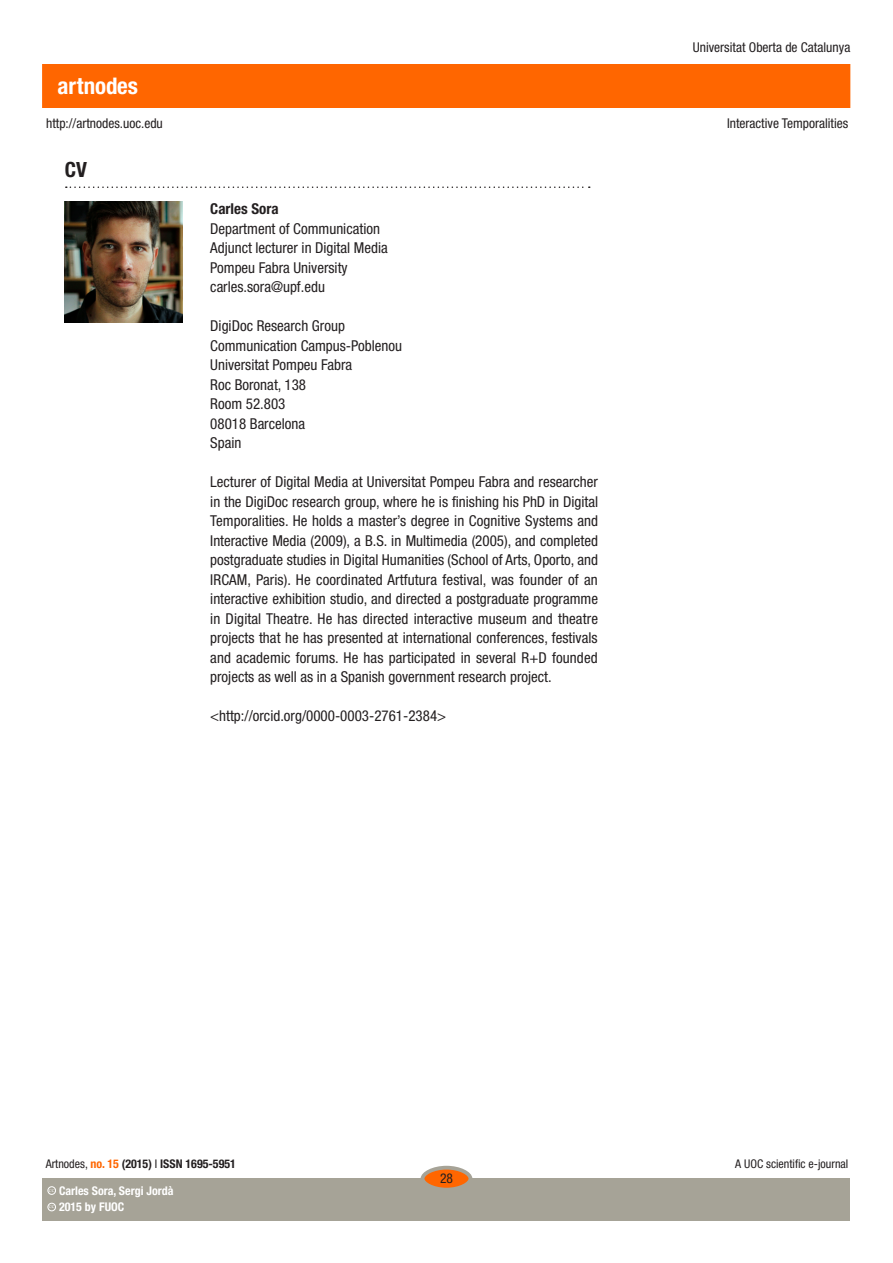
<style>
.page{position:relative;width:893px;height:1263px;background:#fff}
.page>*{position:absolute;margin:0;border:0;box-sizing:border-box;transform-origin:0 0}
.t1{font:700 condensed 22.95px "Helvetica Neue LT Std";color:#fff}
.t2{font:700 condensed 21px "Helvetica Neue LT Std";color:#231f20}
.text_general_primerp{font:condensed 15px/19.5px "Helvetica Neue LT Std";color:#231f20;text-align:justify}
.text_general_primerp-2{font:700 condensed 15px "Helvetica Neue LT Std";color:#231f20}
.t3{font:condensed 13.5px "Helvetica Neue LT Std";color:#231f20}
.t4{font:700 condensed 12px "Helvetica Neue LT Std";color:#231f20}
.t5{font:700 condensed 12px "Helvetica Neue LT Std";color:#fff}
.t6{font:condensed 12px "Helvetica Neue LT Std";color:#231f20}
.t7{font:600 3.9px "Adobe Caslon Pro";color:#fff}
.s1{font-weight:400}
.s2{color:#f60}
</style>
<div class="page">
<div style="left:43px;top:65px;width:807px;height:42px;background:#f60"></div>
<div style="left:43px;top:1178px;width:807px;height:42px;background:#a6a397"></div>
<div style="left:422px;top:1168px;width:48px;height:21px;background:#f60;border-radius:50%"></div>
<div style="left:421px;top:1166px;width:51px;height:25px;border:4px solid #a6a397;border-radius:50%"></div>
<div style="left:48px;top:1186px;width:8px;height:8px;border:1px solid #fff;border-radius:50%"></div>
<div style="left:48px;top:1203px;width:8px;height:8px;border:1px solid #fff;border-radius:50%"></div>
<svg style="left:66px;top:186px;width:524px;height:2px"></svg>
<img style="left:65px;top:202px;width:118px;height:121px">
<h1 class="t1" style="left:58px;top:72px;width:82px">artnodes</h1>
<p class="t3" style="left:693px;top:40px;width:159px">Universitat Oberta de Catalunya</p>
<p class="t3" style="left:46px;top:115px;width:118px">http://artnodes.uoc.edu</p>
<p class="t3" style="left:727px;top:115px;width:123px">Interactive Temporalities</p>
<p class="t2" style="left:65px;top:156px;width:24px">CV</p>
<p class="text_general_primerp-2" style="left:210px;top:200px;width:70px">Carles Sora</p>
<p class="text_general_primerp" style="left:210px;top:218px;width:171px">Department of Communication</p>
<p class="text_general_primerp" style="left:210px;top:238px;width:179px">Adjunct lecturer in Digital Media</p>
<p class="text_general_primerp" style="left:210px;top:257px;width:139px">Pompeu Fabra University</p>
<p class="text_general_primerp" style="left:210px;top:277px;width:116px">carles.sora@upf.edu</p>
<p class="text_general_primerp" style="left:210px;top:316px;width:136px">DigiDoc Research Group</p>
<p class="text_general_primerp" style="left:210px;top:335px;width:193px">Communication Campus-Poblenou</p>
<p class="text_general_primerp" style="left:210px;top:355px;width:143px">Universitat Pompeu Fabra</p>
<p class="text_general_primerp" style="left:210px;top:374px;width:97px">Roc Boronat, 138</p>
<p class="text_general_primerp" style="left:210px;top:394px;width:77px">Room 52.803</p>
<p class="text_general_primerp" style="left:210px;top:413px;width:96px">08018 Barcelona</p>
<p class="text_general_primerp" style="left:210px;top:433px;width:33px">Spain</p>
<p class="text_general_primerp" style="left:210px;top:472px;width:389px">Lecturer of Digital Media at Universitat Pompeu Fabra and researcher in the DigiDoc research group, where he is finishing his PhD in Digital Temporalities. He holds a master’s degree in Cognitive Systems and Interactive Media (2009), a B.S. in Multimedia (2005), and completed postgraduate studies in Digital Humanities (School of Arts, Oporto, and IRCAM, Paris). He coordinated Artfutura festival, was founder of an interactive exhibition studio, and directed a postgraduate programme in Digital Theatre. He has directed interactive museum and theatre projects that he has presented at international conferences, festivals and academic forums. He has participated in several R+D founded projects as well as in a Spanish government research project.</p>
<p class="text_general_primerp" style="left:210px;top:706px;width:237px">&lt;http://orcid.org/0000-0003-2761-2384&gt;</p>
<p class="t4" style="left:46px;top:1157px;width:192px"><span class="s1">Artnodes,</span> <span class="s2">no. 15</span> (2015) <span class="s1">I</span> ISSN 1695-5951</p>
<p class="t6" style="left:735px;top:1157px;width:115px">A UOC scientific e-journal</p>
<p class="t7" style="left:49px;top:1188px;width:7px">CC</p>
<p class="t5" style="left:59px;top:1183px;width:116px">Carles Sora, Sergi Jordà</p>
<p class="t7" style="left:49px;top:1205px;width:7px">CC</p>
<p class="t5" style="left:59px;top:1200px;width:67px">2015 by FUOC</p>
<p class="t3" style="left:440px;top:1171px;width:14px">28</p>
</div>
